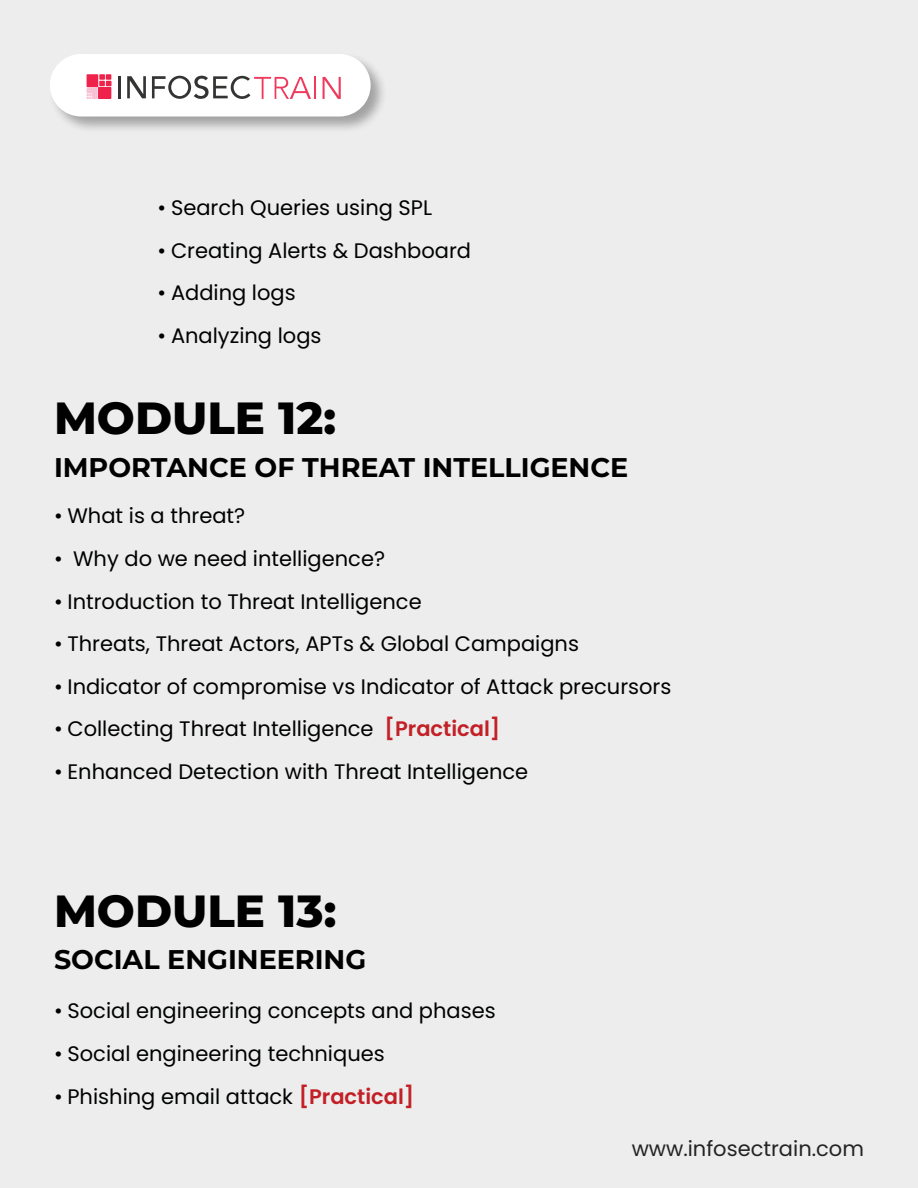
<style>
.page{position:relative;width:918px;height:1188px;background:#ededed}
.page>*{position:absolute;margin:0;border:0;box-sizing:border-box;transform-origin:0 0}
.t1{font:800 45px "Montserrat";color:#000}
.t2{font:700 27px "Montserrat";color:#000}
.t3{font:21px "Poppins";color:#000101}
.t4{font:21px "Poppins";color:#242424}
.s1{font-weight:600;color:#c22026}
</style>
<div class="page">
<div style="left:48px;top:52px;width:340px;height:82px;background:#000;opacity:.32"></div>
<div style="left:50px;top:54px;width:321px;height:63px;background:#fff;border-radius:31px"></div>
<svg style="left:87px;top:74px;width:24px;height:25px"></svg>
<hr style="left:118px;top:76px;width:3px;height:22px;background:#343433">
<svg style="left:127px;top:76px;width:19px;height:22px"></svg>
<svg style="left:152px;top:76px;width:159px;height:23px"></svg>
<hr style="left:314px;top:77px;width:2px;height:22px;background:#ef3a5e">
<svg style="left:323px;top:77px;width:18px;height:22px"></svg>
<p class="t3" style="left:158px;top:195px;width:276px">• Search Queries using SPL</p>
<p class="t3" style="left:158px;top:238px;width:315px">• Creating Alerts &amp; Dashboard</p>
<p class="t3" style="left:158px;top:281px;width:140px">• Adding logs</p>
<p class="t3" style="left:158px;top:323px;width:166px">• Analyzing logs</p>
<h1 class="t1" style="left:54px;top:388px;width:284px">MODULE 12:</h1>
<p class="t2" style="left:54px;top:449px;width:576px">IMPORTANCE OF THREAT INTELLIGENCE</p>
<p class="t3" style="left:54px;top:504px;width:193px">• What is a threat?</p>
<p class="t3" style="left:54px;top:546px;width:333px">• Why do we need intelligence?</p>
<p class="t3" style="left:54px;top:589px;width:369px">• Introduction to Threat Intelligence</p>
<p class="t3" style="left:54px;top:632px;width:527px">• Threats, Threat Actors, APTs &amp; Global Campaigns</p>
<p class="t3" style="left:54px;top:674px;width:619px">• Indicator of compromise vs Indicator of Attack precursors</p>
<p class="t3" style="left:54px;top:717px;width:448px">• Collecting Threat Intelligence <span class="s1">[Practical]</span></p>
<p class="t3" style="left:54px;top:759px;width:476px">• Enhanced Detection with Threat Intelligence</p>
<h1 class="t1" style="left:54px;top:881px;width:284px">MODULE 13:</h1>
<p class="t2" style="left:54px;top:942px;width:314px">SOCIAL ENGINEERING</p>
<p class="t3" style="left:54px;top:999px;width:443px">• Social engineering concepts and phases</p>
<p class="t3" style="left:54px;top:1042px;width:332px">• Social engineering techniques</p>
<p class="t3" style="left:54px;top:1084px;width:362px">• Phishing email attack <span class="s1">[Practical]</span></p>
<p class="t4" style="left:632px;top:1137px;width:234px">www.infosectrain.com</p>
</div>
